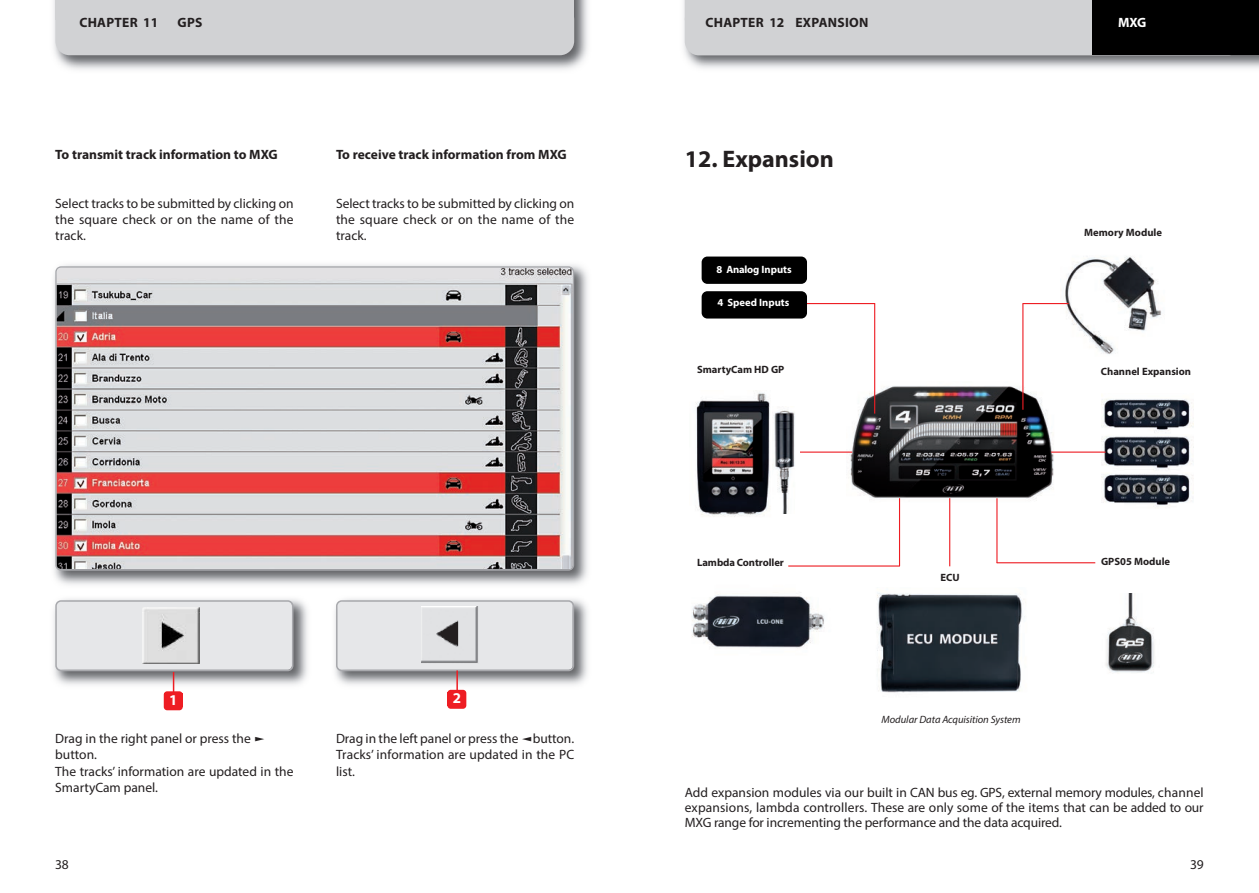
<style>
.page{position:relative;width:1259px;height:893px;background:#fff}
.page>*{position:absolute;margin:0;border:0;box-sizing:border-box;transform-origin:0 0}
.t1{font:700 24px "Myriad Pro";color:#231f20}
.t2{font:700 15px "Myriad Pro";color:#fff}
.t3{font:13.5px/16.2px "Myriad Pro";color:#231f20;text-align:justify}
.t4{font:700 13.5px "Myriad Pro";color:#231f20}
.t5{font:700 13.5px "Myriad Pro";letter-spacing:.02em;color:#231f20}
.t6{font:700 13.5px "Myriad Pro";color:#fff}
.t7{font:700 10.65px "Myriad Pro";color:#231f20}
.t8{font:italic 10.65px "Myriad Pro";letter-spacing:-.005em;color:#231f20}
.t9{font:700 10.65px "Myriad Pro";color:#fff}
.s1{font-family:"Lucida Sans Unicode"}
</style>
<div class="page">
<img style="left:683px;top:0;width:576px;height:68px">
<div style="left:685px;top:0;width:557px;height:20px;background:#d1d2d4"></div>
<div style="left:685px;top:5px;width:557px;height:50px;background:#d1d2d4;border-radius:14px"></div>
<div style="left:1092px;top:0;width:167px;height:55px;background:#000"></div>
<img style="left:54px;top:264px;width:534px;height:321px">
<img style="left:57px;top:268px;width:516px;height:301px">
<img style="left:53px;top:599px;width:255px;height:92px">
<svg style="left:55px;top:600px;width:238px;height:71px;background:#e1e2e4"></svg>
<img style="left:335px;top:599px;width:253px;height:92px">
<svg style="left:336px;top:600px;width:238px;height:71px;background:#e1e2e4"></svg>
<img style="left:142px;top:608px;width:57px;height:56px">
<img style="left:421px;top:607px;width:58px;height:56px">
<hr style="left:173px;top:672px;width:1px;height:34px;background:#ee1d23">
<div style="left:164px;top:691px;width:19px;height:19px;background:#ee1d23;border-radius:3px"></div>
<hr style="left:456px;top:670px;width:2px;height:35px;background:#ee1d23">
<div style="left:447px;top:690px;width:19px;height:19px;background:#ee1d23;border-radius:3px"></div>
<img style="left:846px;top:381px;width:210px;height:122px">
<img style="left:1105px;top:593px;width:49px;height:80px">
<img style="left:877px;top:593px;width:149px;height:100px">
<img style="left:692px;top:594px;width:133px;height:55px">
<img style="left:1101px;top:474px;width:92px;height:33px">
<img style="left:1101px;top:436px;width:91px;height:34px">
<img style="left:1101px;top:399px;width:92px;height:34px">
<img style="left:1060px;top:256px;width:102px;height:98px">
<hr style="left:899px;top:498px;width:1px;height:68px;background:#ee1d23">
<hr style="left:874px;top:303px;width:1px;height:111px;background:#ee1d23">
<hr style="left:949px;top:498px;width:1px;height:68px;background:#ee1d23">
<hr style="left:996px;top:498px;width:1px;height:65px;background:#ee1d23">
<hr style="left:1022px;top:304px;width:1px;height:106px;background:#ee1d23">
<hr style="left:996px;top:562px;width:99px;height:1px;background:#ee1d23">
<hr style="left:788px;top:565px;width:112px;height:2px;background:#ee1d23">
<hr style="left:793px;top:452px;width:59px;height:1px;background:#ee1d23">
<hr style="left:805px;top:303px;width:70px;height:1px;background:#ee1d23">
<hr style="left:1022px;top:303px;width:46px;height:1px;background:#ee1d23">
<hr style="left:1051px;top:452px;width:54px;height:1px;background:#ee1d23">
<div style="left:701px;top:257px;width:106px;height:27px;background:#000;border-radius:6px"></div>
<div style="left:701px;top:291px;width:106px;height:28px;background:#000;border-radius:6px"></div>
<img style="left:772px;top:410px;width:27px;height:103px">
<img style="left:695px;top:392px;width:75px;height:125px">
<img style="left:53px;top:0;width:535px;height:70px">
<div style="left:55px;top:0;width:519px;height:20px;background:#d1d2d4"></div>
<div style="left:55px;top:5px;width:519px;height:50px;background:#d1d2d4;border-radius:14px"></div>
<p class="t5" style="left:79px;top:18px;width:80px">CHAPTER 11</p>
<p class="t4" style="left:177px;top:18px;width:26px">GPS</p>
<p class="t4" style="left:55px;top:150px;width:224px">To transmit track information to MXG</p>
<p class="t3" style="left:55px;top:196px;width:240px">Select tracks to be submitted by clicking on the square check or on the name of the track.</p>
<p class="t4" style="left:336px;top:150px;width:232px">To receive track information from MXG</p>
<p class="t3" style="left:336px;top:196px;width:240px">Select tracks to be submitted by clicking on the square check or on the name of the track.</p>
<p class="t2" style="left:169px;top:694px;width:10px">1</p>
<p class="t2" style="left:453px;top:692px;width:10px">2</p>
<p class="t3" style="left:55px;top:731px;width:240px;text-align:left">Drag in the right panel or press the <span class="s1">► </span>button.<br>The tracks’ information are updated in the<br>SmartyCam panel.</p>
<p class="t3" style="left:336px;top:731px;width:240px">Drag in the left panel or press the <span class="s1">◄</span>button.<br>Tracks’ information are updated in the PC list.</p>
<p class="t5" style="left:705px;top:18px;width:164px">CHAPTER 12 EXPANSION</p>
<h1 class="t1" style="left:685px;top:150px;width:150px">12. Expansion</h1>
<p class="t9" style="left:716px;top:266px;width:77px">8 Analog Inputs</p>
<p class="t9" style="left:717px;top:299px;width:74px">4 Speed Inputs</p>
<p class="t7" style="left:697px;top:366px;width:89px">SmartyCam HD GP</p>
<p class="t6" style="left:1118px;top:18px;width:30px">MXG</p>
<p class="t7" style="left:1084px;top:228px;width:79px">Memory Module</p>
<p class="t7" style="left:1101px;top:368px;width:92px">Channel Expansion</p>
<p class="t7" style="left:697px;top:559px;width:88px">Lambda Controller</p>
<p class="t7" style="left:940px;top:574px;width:21px">ECU</p>
<p class="t8" style="left:881px;top:715px;width:141px">Modular Data Acquisition System</p>
<p class="t7" style="left:1101px;top:557px;width:71px">GPS05 Module</p>
<p class="t3" style="left:685px;top:786px;width:520px;line-height:15px">Add expansion modules via our built in CAN bus eg. GPS, external memory modules, channel expansions, lambda controllers. These are only some of the items that can be added to our MXG range for incrementing the performance and the data acquired.</p>
<p class="t3" style="left:55px;top:857px;width:15px">38</p>
<p class="t3" style="left:1190px;top:857px;width:15px">39</p>
</div>
